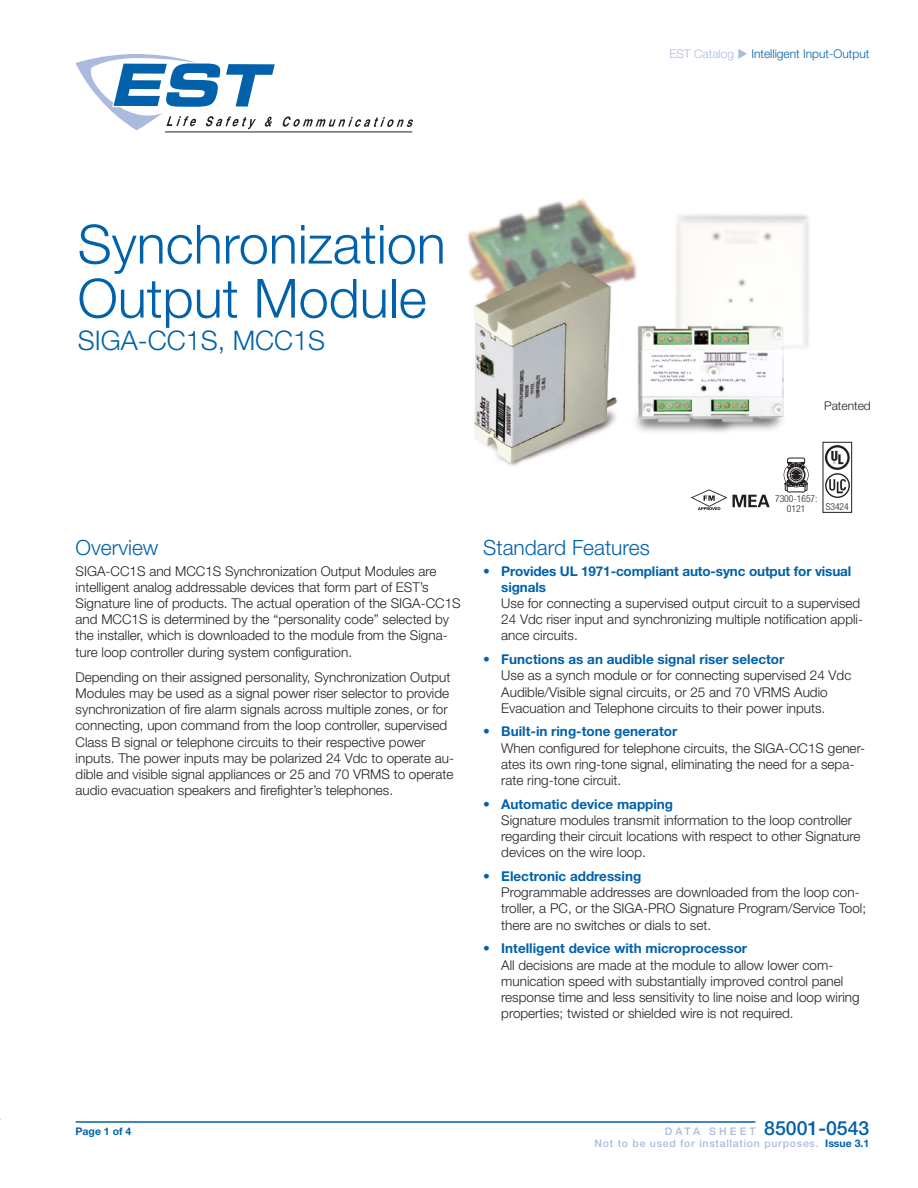
<style>
.page{position:relative;width:918px;height:1188px;background:#fff}
.page>*{position:absolute;margin:0;border:0;box-sizing:border-box;transform-origin:0 0}
.t1{font:300 54px/54px "Helvetica Neue LT Std";color:#0161aa}
.Model{font:300 27px "Helvetica Neue LT Std";color:#0161aa}
.HEAD{font:300 21px "Helvetica Neue LT Std";color:#0161aa}
.t2{font:500 19.5px "Helvetica Neue LT Std";color:#0161aa}
.BODY{font:300 13.5px/16.2px "Helvetica Neue LT Std";color:#231f20}
.t3{font:300 12px "Helvetica Neue LT Std";color:#0161aa}
.t4{font:300 12px "Helvetica Neue LT Std";color:#231f20}
.t5{font:500 10.5px "Helvetica Neue LT Std";letter-spacing:.07em;color:#aabbde}
.t6{font:700 10.5px "Helvetica Neue LT Std";color:#0161aa}
.t7{font:300 condensed 9.6px/9.6px "Helvetica Neue";color:#231f20;text-align:center}
.s1{color:#aabbde}
.s2{font-weight:700;color:#0161aa}
.s3{font-size:10.5px;color:#aabbde}
</style>
<div class="page">
<hr style="left:76px;top:1121px;width:679px;height:2px;background:#0161aa">
<svg style="left:282px;top:116px;width:131px;height:11px"></svg>
<hr style="left:165px;top:132px;width:247px;height:1px;background:#231f20">
<svg style="left:76px;top:54px;width:199px;height:76px"></svg>
<img style="left:467px;top:198px;width:359px;height:285px">
<div style="left:784px;top:462px;width:25px;height:25px;border:1px solid #231f20;border-radius:50%"></div>
<svg style="left:785px;top:458px;width:23px;height:35px"></svg>
<div style="left:787px;top:466px;width:18px;height:18px;border:1px solid #231f20;border-radius:50%"></div>
<div style="left:788px;top:466px;width:17px;height:17px;border:1px solid #231f20;border-radius:50%"></div>
<svg style="left:825px;top:445px;width:25px;height:53px"></svg>
<div style="left:823px;top:442px;width:29px;height:71px;border:1px solid #231f20"></div>
<svg style="left:691px;top:489px;width:79px;height:21px"></svg>
<p class="t3" style="left:669px;top:47px;width:201px"><span class="s1">EST Catalog</span> <span class="s1">◆</span> Intelligent Input-Output</p>
<p class="t1" style="left:78px;top:216px;width:370px">Synchronization<br>Output Module</p>
<p class="Model" style="left:78px;top:324px;width:249px">SIGA-CC1S, MCC1S</p>
<p class="t4" style="left:824px;top:398px;width:48px">Patented</p>
<p class="HEAD" style="left:76px;top:535px;width:84px">Overview</p>
<p class="BODY" style="left:76px;top:563px;width:387px">SIGA-CC1S and MCC1S Synchronization Output Modules are intelligent analog addressable devices that form part of EST’s Signature line of products. The actual operation of the SIGA-CC1S and MCC1S is determined by the “personality code” selected by the installer, which is downloaded to the module from the Signa&shy;ture loop controller during system configuration.</p>
<p class="BODY" style="left:76px;top:669px;width:380px">Depending on their assigned personality, Synchronization Output Modules may be used as a signal power riser selector to provide synchronization of fire alarm signals across multiple zones, or for connecting, upon command from the loop controller, supervised Class B signal or telephone circuits to their respective power inputs. The power inputs may be polarized 24 Vdc to operate au&shy;dible and visible signal appliances or 25 and 70 VRMS to operate audio evacuation speakers and firefighter’s telephones.</p>
<p class="t7" style="left:775px;top:494px;width:44px">7300-1657:<br>0121</p>
<p class="t7" style="left:826px;top:501px;width:25px">S3424</p>
<p class="HEAD" style="left:483px;top:535px;width:168px">Standard Features</p>
<p class="BODY" style="left:501px;top:563px;width:363px;text-indent:-18px"><span class="s2">• Provides UL 1971-compliant auto-sync output for visual signals<br></span>Use for connecting a supervised output circuit to a supervised 24 Vdc riser input and synchronizing multiple notification appli&shy;ance circuits.</p>
<p class="BODY" style="left:501px;top:651px;width:352px;text-indent:-18px"><span class="s2">• Functions as an audible signal riser selector<br></span>Use as a synch module or for connecting supervised 24 Vdc Audible/Visible signal circuits, or 25 and 70 VRMS Audio Evacuation and Telephone circuits to their power inputs.</p>
<p class="BODY" style="left:501px;top:723px;width:365px;text-indent:-18px"><span class="s2">• Built-in ring-tone generator<br></span>When configured for telephone circuits, the SIGA-CC1S gener&shy;ates its own ring-tone signal, eliminating the need for a sepa&shy;rate ring-tone circuit.</p>
<p class="BODY" style="left:501px;top:796px;width:361px;text-indent:-18px"><span class="s2">• Automatic device mapping<br></span>Signature modules transmit information to the loop controller regarding their circuit locations with respect to other Signature devices on the wire loop.</p>
<p class="BODY" style="left:501px;top:868px;width:366px;text-indent:-18px"><span class="s2">• Electronic addressing<br></span>Programmable addresses are downloaded from the loop con&shy;troller, a PC, or the SIGA-PRO Signature Program/Service Tool; there are no switches or dials to set.</p>
<p class="BODY" style="left:501px;top:940px;width:360px;text-indent:-18px"><span class="s2">• Intelligent device with microprocessor<br></span>All decisions are made at the module to allow lower com&shy;munication speed with substantially improved control panel response time and less sensitivity to line noise and loop wiring properties; twisted or shielded wire is not required.</p>
<p class="t6" style="left:76px;top:1124px;width:57px">Page 1 of 4</p>
<p class="t2" style="left:665px;top:1116px;width:206px"><span class="s3">D A T A S H E E T</span> 85001-0543</p>
<p class="t5" style="left:595px;top:1137px;width:276px">Not to be used for installation purposes. <span class="s2">Issue 3.1</span></p>
</div>
